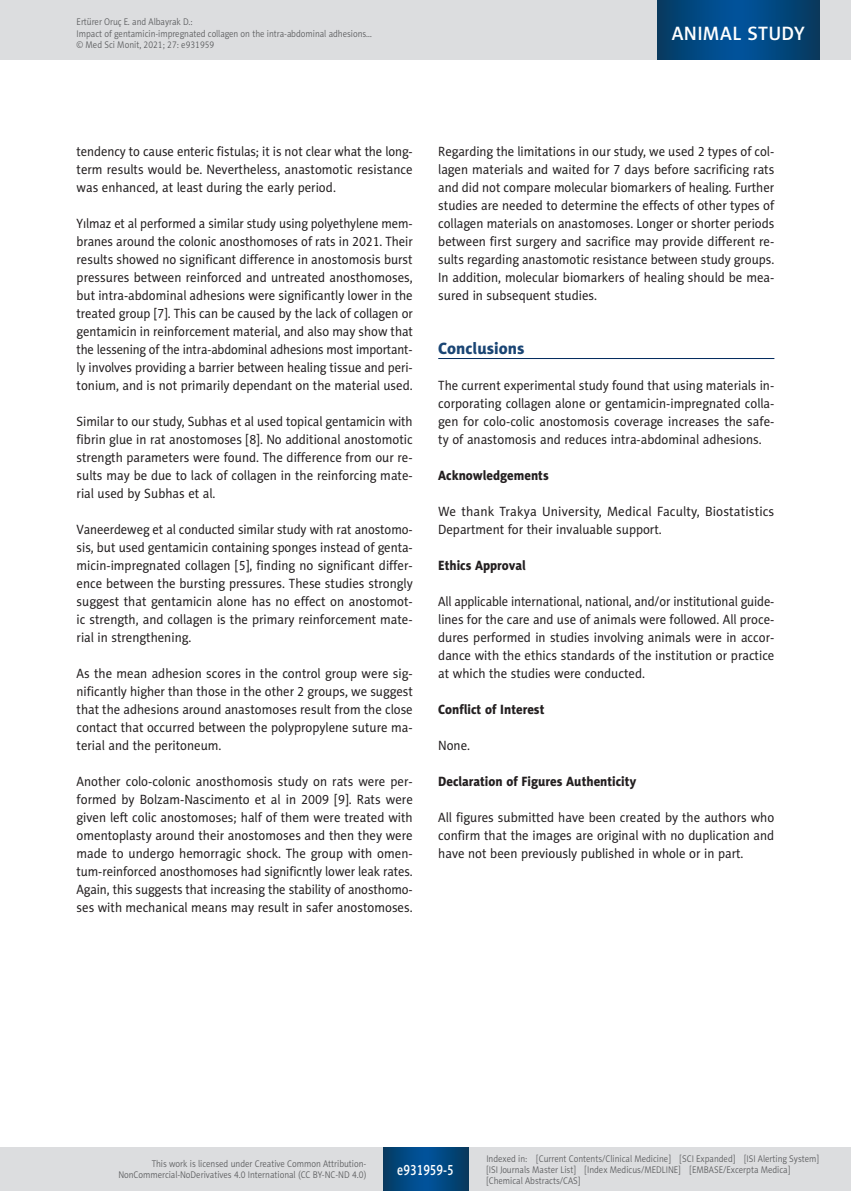
<style>
.page{position:relative;width:851px;height:1191px;background:#fff}
.page>*{position:absolute;margin:0;border:0;box-sizing:border-box;transform-origin:0 0}
.t1{font:19.5px "Naomi Sans EFN Medium";letter-spacing:.015em;color:#fff}
.MSM_Headline_1{font:16.5px "Naomi Sans EFN Heavy";color:#1a4574}
.t2{font:15px "Naomi Sans EFN Medium";color:#fff;scale:.8 1}
.MSM_Body{font:13.5px/18px "Naomi Sans EFN";color:#231f20;text-align:justify;scale:.95 1}
.MSM_Body-2{font:13.5px/18px "Naomi Sans EFN";color:#231f20;text-align:justify;scale:.93 1}
.MSM_Body-3{font:13.5px/18px "Naomi Sans EFN";color:#231f20;text-align:justify;scale:.94 1}
.MSM_Body-4{font:13.5px/18px "Naomi Sans EFN";color:#231f20}
.MSM_Headline_2{font:13.5px "Naomi Sans EFN Heavy";color:#231f20;scale:.95 1}
.t3{font:9.75px/11.2px "Naomi Sans EFN Light";color:#57585a;scale:.9 1}
</style>
<div class="page">
<hr style="left:438px;top:358px;width:336px;height:1px;background:#00295c">
<div style="left:0;top:1148px;width:850px;height:43px;background:#dcdddf"></div>
<svg style="left:383px;top:1147px;width:85px;height:43px;background:#02477e"></svg>
<div style="left:0;top:0;width:850px;height:60px;background:#dcdddf"></div>
<svg style="left:657px;top:0;width:162px;height:60px;background:#02477e"></svg>
<p class="t3" style="left:77px;top:16px;width:330px">Ertürer Oruç E. and Albayrak D.:<br>Impact of gentamicin-impregnated collagen on the intra-abdominal adhesions… © Med Sci Monit, 2021; 27: e931959</p>
<h1 class="t1" style="left:671px;top:22px;width:134px">ANIMAL STUDY</h1>
<p class="MSM_Body-3" style="left:77px;top:142px;width:359px">tendency to cause enteric fistulas; it is not clear what the long&shy;term results would be. Nevertheless, anastomotic resistance was enhanced, at least during the early period.</p>
<p class="MSM_Body-2" style="left:77px;top:214px;width:363px">Yılmaz et al performed a similar study using polyethylene mem&shy;branes around the colonic anosthomoses of rats in 2021. Their results showed no significant difference in anostomosis burst pressures between reinforced and untreated anosthomoses, but intra-abdominal adhesions were significantly lower in the treated group [7]. This can be caused by the lack of collagen or gentamicin in reinforcement material, and also may show that the lessening of the intra-abdominal adhesions most important&shy;ly involves providing a barrier between healing tissue and peri&shy;tonium, and is not primarily dependant on the material used.</p>
<p class="MSM_Body-3" style="left:77px;top:412px;width:359px">Similar to our study, Subhas et al used topical gentamicin with fibrin glue in rat anostomoses [8]. No additional anostomotic strength parameters were found. The difference from our re&shy;sults may be due to lack of collagen in the reinforcing mate&shy;rial used by Subhas et al.</p>
<p class="MSM_Body-3" style="left:77px;top:520px;width:359px">Vaneerdeweg et al conducted similar study with rat anostomo&shy;sis, but used gentamicin containing sponges instead of genta&shy;micin-impregnated collagen [5], finding no significant differ&shy;ence between the bursting pressures. These studies strongly suggest that gentamicin alone has no effect on anostomot&shy;ic strength, and collagen is the primary reinforcement mate&shy;rial in strengthening.</p>
<p class="MSM_Body" style="left:77px;top:664px;width:355px">As the mean adhesion scores in the control group were sig&shy;nificantly higher than those in the other 2 groups, we suggest that the adhesions around anastomoses result from the close contact that occurred between the polypropylene suture ma&shy;terial and the peritoneum.</p>
<p class="MSM_Body" style="left:77px;top:772px;width:355px">Another colo-colonic anosthomosis study on rats were per&shy;formed by Bolzam-Nascimento et al in 2009 [9]. Rats were given left colic anostomoses; half of them were treated with omentoplasty around their anostomoses and then they were made to undergo hemorragic shock. The group with omen&shy;tum-reinforced anosthomoses had significntly lower leak rates.<br>Again, this suggests that increasing the stability of anosthomo&shy;ses with mechanical means may result in safer anostomoses.</p>
<p class="MSM_Body" style="left:438px;top:142px;width:355px">Regarding the limitations in our study, we used 2 types of col&shy;lagen materials and waited for 7 days before sacrificing rats and did not compare molecular biomarkers of healing. Further studies are needed to determine the effects of other types of collagen materials on anastomoses. Longer or shorter periods between first surgery and sacrifice may provide different re&shy;sults regarding anastomotic resistance between study groups.<br>In addition, molecular biomarkers of healing should be mea&shy;sured in subsequent studies.</p>
<p class="MSM_Headline_1" style="left:438px;top:338px;width:88px">Conclusions</p>
<p class="MSM_Body" style="left:438px;top:376px;width:355px">The current experimental study found that using materials in&shy;corporating collagen alone or gentamicin-impregnated colla&shy;gen for colo-colic anostomosis coverage increases the safe&shy;ty of anastomosis and reduces intra-abdominal adhesions.</p>
<p class="MSM_Headline_2" style="left:438px;top:467px;width:118px">Acknowledgements</p>
<p class="MSM_Body-4" style="left:438px;top:502px;width:337px">We thank Trakya University, Medical Faculty, Biostatistics<br>Department for their invaluable support.</p>
<p class="MSM_Headline_2" style="left:438px;top:557px;width:94px">Ethics Approval</p>
<p class="MSM_Body-2" style="left:438px;top:592px;width:363px">All applicable international, national, and/or institutional guide&shy;lines for the care and use of animals were followed. All proce&shy;dures performed in studies involving animals were in accor&shy;dance with the ethics standards of the institution or practice at which the studies were conducted.</p>
<p class="MSM_Headline_2" style="left:438px;top:701px;width:113px">Conflict of Interest</p>
<p class="MSM_Body" style="left:438px;top:736px;width:35px">None.</p>
<p class="MSM_Headline_2" style="left:438px;top:773px;width:210px">Declaration of Figures Authenticity</p>
<p class="MSM_Body" style="left:438px;top:808px;width:355px">All figures submitted have been created by the authors who confirm that the images are original with no duplication and have not been previously published in whole or in part.</p>
<p class="t3" style="left:118px;top:1158px;width:277px;text-align:right">This work is licensed under Creative Common Attribution-<br>NonCommercial-NoDerivatives 4.0 International (CC BY-NC-ND 4.0)</p>
<p class="t2" style="left:397px;top:1160px;width:72px">e931959-5</p>
<p class="t3" style="left:486px;top:1152px;width:371px">Indexed in: [Current Contents/Clinical Medicine] [SCI Expanded] [ISI Alerting System] [ISI Journals Master List] [Index Medicus/MEDLINE] [EMBASE/Excerpta Medica] [Chemical Abstracts/CAS]</p>
</div>
